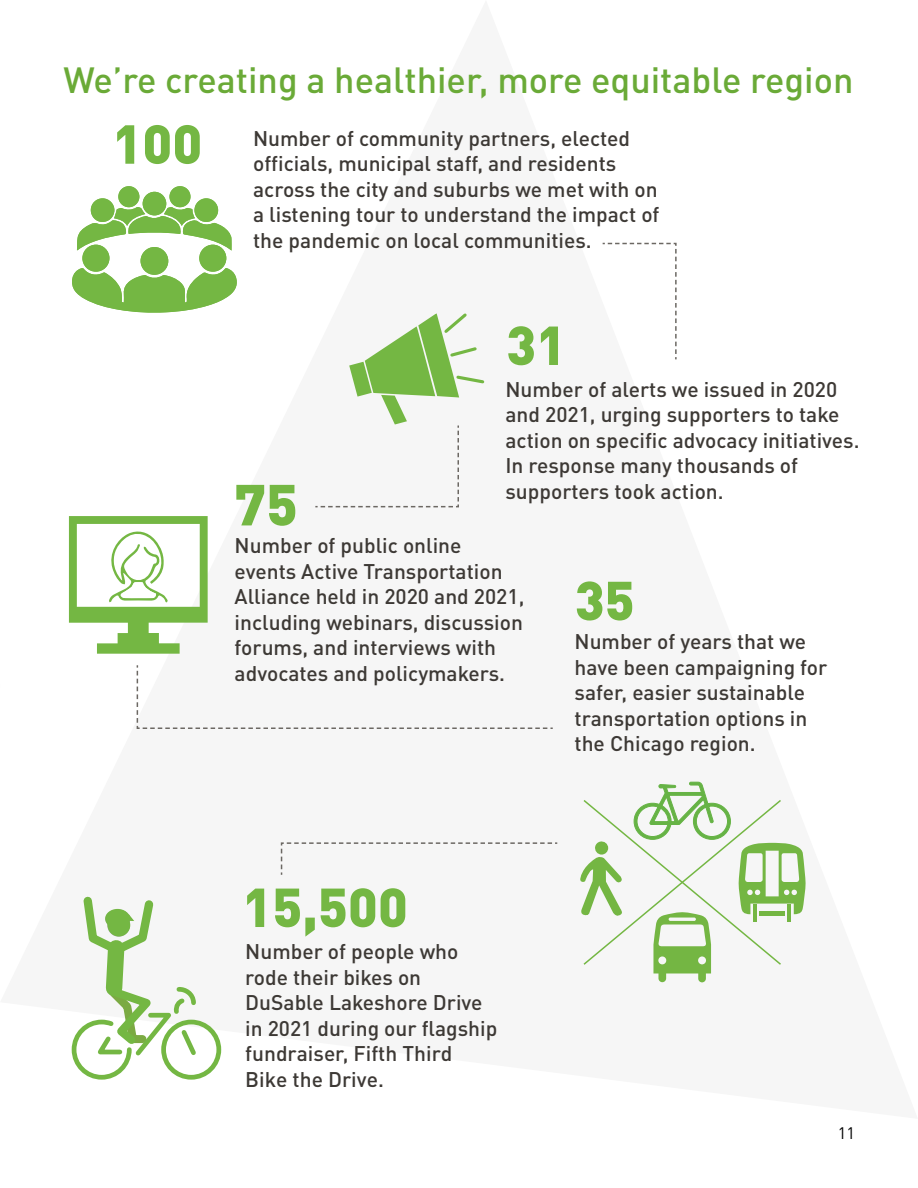
<style>
.page{position:relative;width:918px;height:1188px;background:#fff}
.page>*{position:absolute;margin:0;border:0;box-sizing:border-box;transform-origin:0 0}
.t1{font:900 57px "DIN Pro";color:#74b743}
.t2{font:900 54px "DIN Pro";color:#74b743}
.t3{font:500 36px "DIN Pro";color:#6aaa37}
.t4{font:500 21px/25.5px "DIN Pro";color:#3d3935}
.t5{font:16.5px "DIN Pro";color:#000}
</style>
<div class="page">
<svg style="left:69px;top:516px;width:139px;height:138px"></svg>
<div style="left:161px;top:1020px;width:60px;height:60px;border:5px solid #74b743;border-radius:50%"></div>
<svg style="left:71px;top:896px;width:129px;height:184px"></svg>
<div style="left:105px;top:909px;width:25px;height:19px;background:#74b743;border-radius:50%"></div>
<div style="left:108px;top:914px;width:22px;height:22px;background:#74b743;border-radius:50%"></div>
<svg style="left:72px;top:186px;width:165px;height:127px"></svg>
<svg style="left:580px;top:781px;width:226px;height:201px"></svg>
<svg style="left:315px;top:313px;width:170px;height:195px"></svg>
<div style="left:280px;top:842px;width:278px;height:33px;background:#f6f6f6"></div>
<svg style="left:602px;top:242px;width:75px;height:118px"></svg>
<div style="left:136px;top:665px;width:417px;height:64px;background:#f6f6f6"></div>
<h3 class="t3" style="left:63px;top:51px;width:792px">We’re creating a healthier, more equitable region</h3>
<h2 class="t2" style="left:112px;top:98px;width:92px">100</h2>
<p class="t4" style="left:253px;top:123px;width:408px">Number of community partners, elected officials, municipal staff, and residents across the city and suburbs we met with on a listening tour to understand the impact of the pandemic on local communities.</p>
<h1 class="t1" style="left:234px;top:456px;width:65px">75</h1>
<h2 class="t2" style="left:506px;top:299px;width:62px">31</h2>
<p class="t4" style="left:505px;top:374px;width:356px">Number of alerts we issued in 2020 and 2021, urging supporters to take action on specific advocacy initiatives.<br>In response many thousands of supporters took action.</p>
<p class="t4" style="left:235px;top:530px;width:291px">Number of public online events Active Transportation<br>Alliance held in 2020 and 2021, including webinars, discussion forums, and interviews with advocates and policymakers.</p>
<h2 class="t2" style="left:575px;top:554px;width:62px">35</h2>
<p class="t4" style="left:575px;top:627px;width:254px">Number of years that we have been campaigning for safer, easier sustainable transportation options in the Chicago region.</p>
<h2 class="t2" style="left:242px;top:861px;width:167px">15,500</h2>
<p class="t4" style="left:245px;top:937px;width:254px">Number of people who rode their bikes on<br>DuSable Lakeshore Drive in 2021 during our flagship fundraiser, Fifth Third<br>Bike the Drive.</p>
<p class="t5" style="left:838px;top:1120px;width:19px">11</p>
</div>
